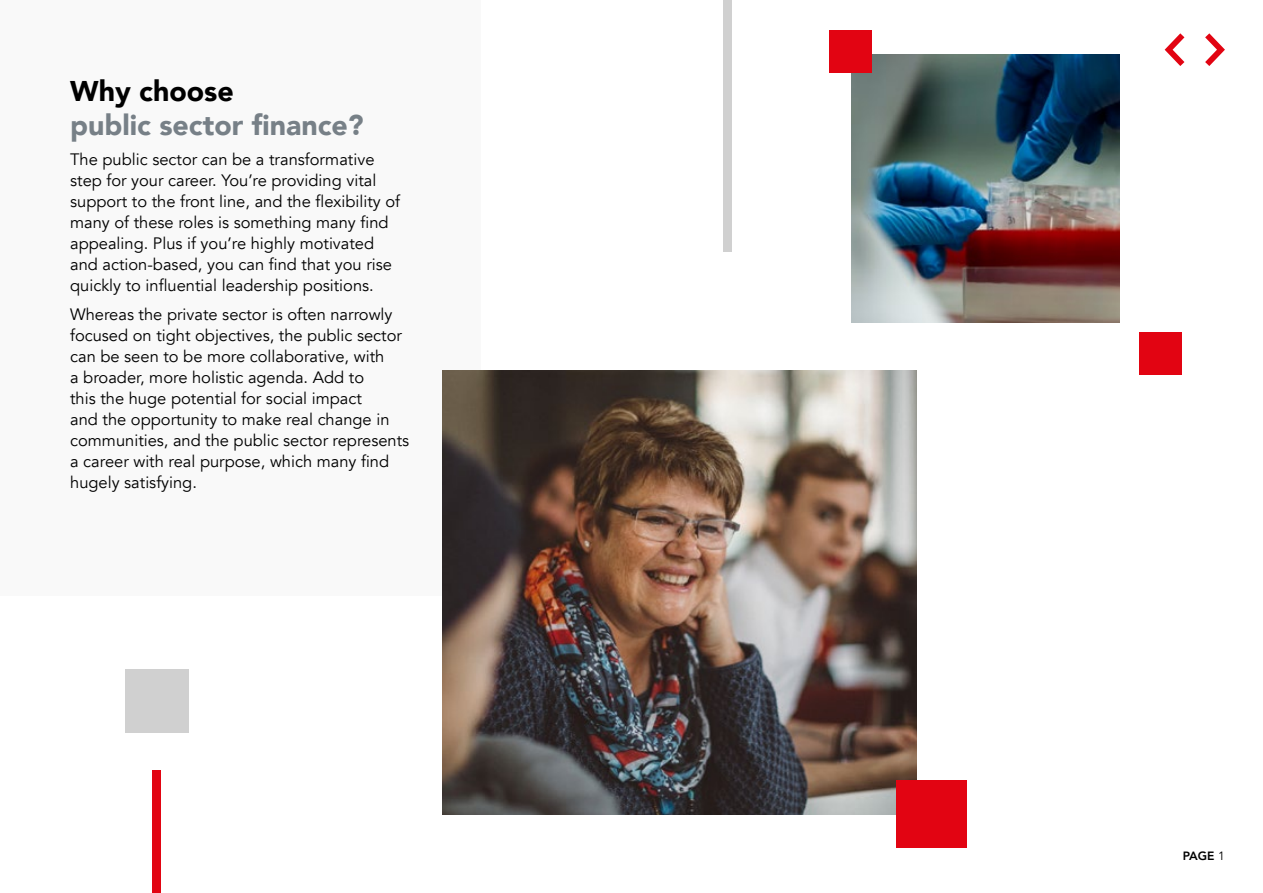
<style>
.page{position:relative;width:1263px;height:893px;background:#fff}
.page>*{position:absolute;margin:0;border:0;box-sizing:border-box;transform-origin:0 0}
.t1{font:900 28.5px "Avenir";color:#778087}
.t2{font:900 28.5px "Avenir";color:#000}
.t3{font:16.5px/21px "Avenir";color:#000}
.t4{font:800 12px "Avenir LT Pro";color:#000}
.s1{font-weight:400}
</style>
<div class="page">
<div style="left:0;top:0;width:480px;height:595px;background:#f9f9f9"></div>
<img style="left:442px;top:370px;width:475px;height:444px">
<img style="left:852px;top:54px;width:267px;height:268px">
<div style="left:152px;top:770px;width:9px;height:123px;background:#e20412"></div>
<div style="left:723px;top:0;width:8px;height:252px;background:#d0d0d0"></div>
<div style="left:1139px;top:332px;width:43px;height:43px;background:#e20412"></div>
<div style="left:896px;top:781px;width:70px;height:67px;background:#e20412"></div>
<div style="left:125px;top:669px;width:64px;height:64px;background:#d0d0d0"></div>
<div style="left:829px;top:30px;width:42px;height:42px;background:#e20412"></div>
<svg style="left:1205px;top:33px;width:20px;height:33px"></svg>
<svg style="left:1165px;top:33px;width:19px;height:33px"></svg>
<h1 class="t2" style="left:70px;top:67px;width:165px">Why choose</h1>
<h1 class="t1" style="left:70px;top:101px;width:295px">public sector finance?</h1>
<p class="t3" style="left:70px;top:149px;width:331px">The public sector can be a transformative step for your career. You’re providing vital support to the front line, and the flexibility of many of these roles is something many find appealing. Plus if you’re highly motivated and action-based, you can find that you rise quickly to influential leadership positions.</p>
<p class="t3" style="left:70px;top:304px;width:341px">Whereas the private sector is often narrowly focused on tight objectives, the public sector can be seen to be more collaborative, with<br>a broader, more holistic agenda. Add to<br>this the huge potential for social impact<br>and the opportunity to make real change in communities, and the public sector represents a career with real purpose, which many find hugely satisfying.</p>
<p class="t4" style="left:1183px;top:848px;width:43px">PAGE <span class="s1">1</span></p>
</div>
